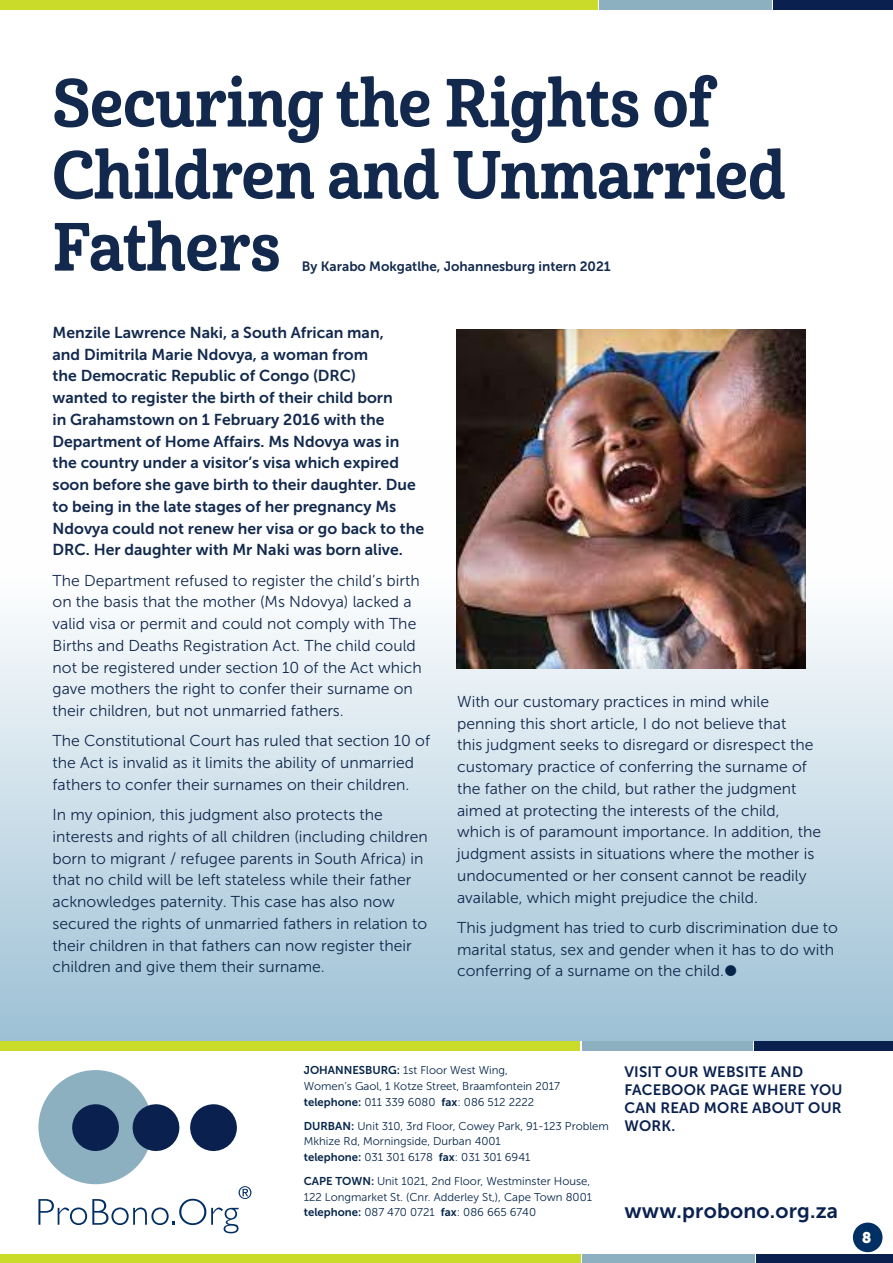
<style>
.page{position:relative;width:893px;height:1263px;background:#fff}
.page>*{position:absolute;margin:0;border:0;box-sizing:border-box;transform-origin:0 0}
.t1{font:66px/72px "Cabrito Con Bol";color:#12294d}
.t2{font:21px "Museo Sans 700";letter-spacing:.01em;color:#0a214f}
.t3{font:15.75px/21.8px "Museo Sans 300";color:#12294d}
.t4{font:15.75px/21.8px "Museo Sans 700";color:#12294d}
.t5{font:15.45px "Museo 900";color:#fff}
.t6{font:15px/18px "Museo Sans 700";letter-spacing:.01em;color:#0a214f}
.t7{font:13.5px "Museo Sans 700";color:#12294d}
.t8{font:11.4px/15.6px "Museo Sans 300";color:#06264a}
.s1{font-family:"Museo Sans 700"}
</style>
<div class="page">
<div style="left:0;top:442px;width:893px;height:599px;background:linear-gradient(to bottom,#fff,#a1c3d7)"></div>
<div style="left:0;top:1254px;width:580px;height:9px;background:#cadb2a"></div>
<div style="left:757px;top:1254px;width:136px;height:9px;background:#0a214f"></div>
<div style="left:583px;top:1254px;width:172px;height:9px;background:#8cb0bf"></div>
<div style="left:0;top:0;width:597px;height:9px;background:#cadb2a"></div>
<div style="left:774px;top:0;width:119px;height:9px;background:#0a214f"></div>
<div style="left:600px;top:0;width:172px;height:9px;background:#8cb0bf"></div>
<div style="left:853px;top:1222px;width:29px;height:30px;background:#003063;border-radius:50%"></div>
<div style="left:38px;top:1070px;width:115px;height:114px;background:#8cb0bf;border-radius:50%"></div>
<svg style="left:190px;top:1104px;width:47px;height:47px"></svg>
<svg style="left:132px;top:1103px;width:48px;height:49px"></svg>
<svg style="left:72px;top:1104px;width:47px;height:47px"></svg>
<div style="left:0;top:1041px;width:580px;height:9px;background:#cadb2a"></div>
<div style="left:755px;top:1041px;width:138px;height:9px;background:#0a214f"></div>
<div style="left:582px;top:1041px;width:170px;height:9px;background:#8cb0bf"></div>
<svg style="left:38px;top:1186px;width:213px;height:47px"></svg>
<img style="left:456px;top:329px;width:350px;height:339px">
<svg style="left:725px;top:965px;width:11px;height:11px"></svg>
<h1 class="t1" style="left:53px;top:68px;width:734px">Securing the Rights of<br>Children and Unmarried<br>Fathers</h1>
<p class="t7" style="left:302px;top:258px;width:310px">By Karabo Mokgatlhe, Johannesburg intern 2021</p>
<p class="t4" style="left:53px;top:321px;width:373px">Menzile Lawrence Naki, a South African man,<br>and Dimitrila Marie Ndovya, a woman from<br>the Democratic Republic of Congo (DRC)<br>wanted to register the birth of their child born<br>in Grahamstown on 1 February 2016 with the Department of Home Affairs. Ms Ndovya was in the country under a visitor’s visa which expired soon before she gave birth to their daughter. Due to being in the late stages of her pregnancy Ms Ndovya could not renew her visa or go back to the DRC. Her daughter with Mr Naki was born alive.</p>
<p class="t3" style="left:53px;top:569px;width:371px">The Department refused to register the child’s birth on the basis that the mother (Ms Ndovya) lacked a valid visa or permit and could not comply with The Births and Deaths Registration Act. The child could not be registered under section 10 of the Act which gave mothers the right to confer their surname on their children, but not unmarried fathers.</p>
<p class="t3" style="left:53px;top:730px;width:379px">The Constitutional Court has ruled that section 10 of the Act is invalid as it limits the ability of unmarried fathers to confer their surnames on their children.</p>
<p class="t3" style="left:53px;top:804px;width:377px">In my opinion, this judgment also protects the interests and rights of all children (including children born to migrant / refugee parents in South Africa) in that no child will be left stateless while their father acknowledges paternity. This case has also now secured the rights of unmarried fathers in relation to their children in that fathers can now register their children and give them their surname.</p>
<p class="t3" style="left:457px;top:691px;width:366px">With our customary practices in mind while penning this short article, I do not believe that<br>this judgment seeks to disregard or disrespect the customary practice of conferring the surname of the father on the child, but rather the judgment aimed at protecting the interests of the child, which is of paramount importance. In addition, the judgment assists in situations where the mother is undocumented or her consent cannot be readily available, which might prejudice the child.</p>
<p class="t3" style="left:457px;top:917px;width:382px">This judgment has tried to curb discrimination due to marital status, sex and gender when it has to do with conferring of a surname on the child.</p>
<p class="t8" style="left:304px;top:1063px;width:258px"><span class="s1">JOHANNESBURG:</span> 1st Floor West Wing,<br>Women’s Gaol, 1 Kotze Street, Braamfontein 2017 <span class="s1">telephone:</span> 011 339 6080 <span class="s1">fax</span>: 086 512 2222</p>
<p class="t8" style="left:304px;top:1118px;width:307px"><span class="s1">DURBAN:</span> Unit 310, 3rd Floor, Cowey Park, 91-123 Problem<br>Mkhize Rd, Morningside, Durban 4001<br><span class="s1">telephone:</span> 031 301 6178 <span class="s1">fax</span>: 031 301 6941</p>
<p class="t8" style="left:304px;top:1173px;width:290px"><span class="s1">CAPE TOWN:</span> Unit 1021, 2nd Floor, Westminster House,<br>122 Longmarket St. (Cnr. Adderley St,), Cape Town 8001 <span class="s1">telephone:</span> 087 470 0721 <span class="s1">fax</span>: 086 665 6740</p>
<p class="t6" style="left:624px;top:1063px;width:220px">VISIT OUR WEBSITE AND<br>FACEBOOK PAGE WHERE YOU<br>CAN READ MORE ABOUT OUR<br>WORK.</p>
<h2 class="t2" style="left:624px;top:1199px;width:215px">www.probono.org.za</h2>
<p class="t5" style="left:862px;top:1228px;width:11px">8</p>
</div>
